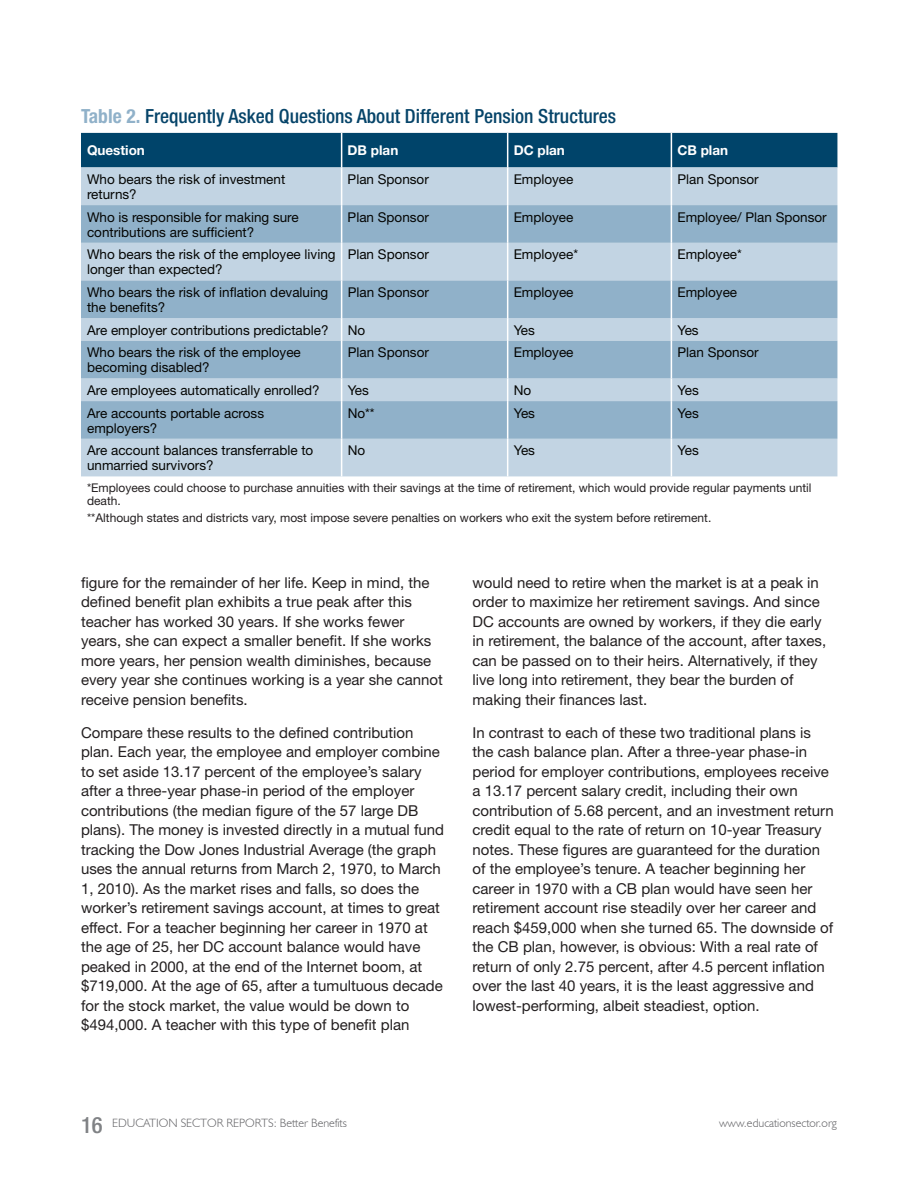
<style>
.page{position:relative;width:918px;height:1188px;background:#fff}
.page>*{position:absolute;margin:0;border:0;box-sizing:border-box;transform-origin:0 0}
.t1{font:500 condensed 19.5px "Helvetica Neue";color:#064469}
.t2{font:15px/19.5px "Helvetica Neue";color:#231f20}
.t3{font:13.5px/15px "Helvetica Neue";color:#040503}
.t4{font:700 13.5px "Helvetica Neue";color:#fff}
.t5{font:12px/13.5px "Helvetica Neue";color:#231f20}
.t6{font:300 12px "Humanist 521 BT";color:#636366}
.s1{font-weight:700;color:#90b1c9}
.s2{font-family:"Helvetica Neue";font-weight:500;font-stretch:condensed;font-size:22.5px;color:#808285}
</style>
<div class="page">
<div style="left:81px;top:133px;width:756px;height:34px;background:#00446a"></div>
<div style="left:81px;top:167px;width:756px;height:309px;background:#c2d4e3"></div>
<svg style="left:81px;top:205px;width:756px;height:234px;background:#a2bdd2"></svg>
<hr style="left:341px;top:133px;width:1px;height:34px;background:#fff">
<hr style="left:507px;top:133px;width:1px;height:34px;background:#fff">
<hr style="left:671px;top:133px;width:1px;height:34px;background:#fff">
<hr style="left:341px;top:167px;width:1px;height:38px;background:#fff">
<hr style="left:507px;top:167px;width:1px;height:38px;background:#fff">
<hr style="left:671px;top:167px;width:1px;height:38px;background:#fff">
<hr style="left:341px;top:205px;width:1px;height:38px;background:#fff">
<hr style="left:507px;top:205px;width:1px;height:38px;background:#fff">
<hr style="left:671px;top:205px;width:1px;height:38px;background:#fff">
<hr style="left:341px;top:243px;width:1px;height:37px;background:#fff">
<hr style="left:507px;top:243px;width:1px;height:37px;background:#fff">
<hr style="left:671px;top:243px;width:1px;height:37px;background:#fff">
<hr style="left:341px;top:280px;width:1px;height:38px;background:#fff">
<hr style="left:507px;top:280px;width:1px;height:38px;background:#fff">
<hr style="left:671px;top:280px;width:1px;height:38px;background:#fff">
<svg style="left:341px;top:318px;width:1px;height:23px"></svg>
<svg style="left:507px;top:318px;width:1px;height:23px"></svg>
<svg style="left:671px;top:318px;width:1px;height:23px"></svg>
<hr style="left:341px;top:341px;width:1px;height:37px;background:#fff">
<hr style="left:507px;top:341px;width:1px;height:37px;background:#fff">
<hr style="left:671px;top:341px;width:1px;height:37px;background:#fff">
<svg style="left:341px;top:378px;width:1px;height:23px"></svg>
<svg style="left:507px;top:378px;width:1px;height:23px"></svg>
<svg style="left:671px;top:378px;width:1px;height:23px"></svg>
<hr style="left:341px;top:401px;width:1px;height:38px;background:#fff">
<hr style="left:507px;top:401px;width:1px;height:38px;background:#fff">
<hr style="left:671px;top:401px;width:1px;height:38px;background:#fff">
<hr style="left:341px;top:439px;width:1px;height:37px;background:#fff">
<hr style="left:507px;top:439px;width:1px;height:37px;background:#fff">
<hr style="left:671px;top:439px;width:1px;height:37px;background:#fff">
<h1 class="t1" style="left:81px;top:105px;width:537px"><span class="s1">Table 2.</span> Frequently Asked Questions About Different Pension Structures</h1>
<p class="t4" style="left:87px;top:142px;width:59px">Question</p>
<p class="t4" style="left:348px;top:142px;width:52px">DB plan</p>
<p class="t4" style="left:514px;top:142px;width:53px">DC plan</p>
<p class="t4" style="left:677px;top:142px;width:52px">CB plan</p>
<p class="t3" style="left:87px;top:172px;width:200px">Who bears the risk of investment returns?</p>
<p class="t3" style="left:348px;top:172px;width:83px">Plan Sponsor</p>
<p class="t3" style="left:514px;top:172px;width:61px">Employee</p>
<p class="t3" style="left:677px;top:172px;width:83px">Plan Sponsor</p>
<p class="t3" style="left:87px;top:209px;width:213px">Who is responsible for making sure contributions are sufficient?</p>
<p class="t3" style="left:348px;top:209px;width:83px">Plan Sponsor</p>
<p class="t3" style="left:514px;top:209px;width:61px">Employee</p>
<p class="t3" style="left:677px;top:209px;width:151px">Employee/ Plan Sponsor</p>
<p class="t3" style="left:87px;top:247px;width:250px">Who bears the risk of the employee living longer than expected?</p>
<p class="t3" style="left:348px;top:247px;width:83px">Plan Sponsor</p>
<p class="t3" style="left:514px;top:247px;width:66px">Employee*</p>
<p class="t3" style="left:677px;top:247px;width:66px">Employee*</p>
<p class="t3" style="left:87px;top:285px;width:243px">Who bears the risk of inflation devaluing the benefits?</p>
<p class="t3" style="left:348px;top:285px;width:83px">Plan Sponsor</p>
<p class="t3" style="left:514px;top:285px;width:61px">Employee</p>
<p class="t3" style="left:677px;top:285px;width:61px">Employee</p>
<p class="t3" style="left:87px;top:322px;width:243px">Are employer contributions predictable?</p>
<p class="t3" style="left:348px;top:322px;width:19px">No</p>
<p class="t3" style="left:514px;top:322px;width:23px">Yes</p>
<p class="t3" style="left:677px;top:322px;width:23px">Yes</p>
<p class="t3" style="left:87px;top:345px;width:215px">Who bears the risk of the employee becoming disabled?</p>
<p class="t3" style="left:348px;top:345px;width:83px">Plan Sponsor</p>
<p class="t3" style="left:514px;top:345px;width:61px">Employee</p>
<p class="t3" style="left:677px;top:345px;width:83px">Plan Sponsor</p>
<p class="t3" style="left:87px;top:383px;width:234px">Are employees automatically enrolled?</p>
<p class="t3" style="left:348px;top:383px;width:23px">Yes</p>
<p class="t3" style="left:514px;top:383px;width:19px">No</p>
<p class="t3" style="left:678px;top:383px;width:23px">Yes</p>
<p class="t3" style="left:87px;top:405px;width:179px">Are accounts portable across employers?</p>
<p class="t3" style="left:348px;top:405px;width:28px">No**</p>
<p class="t3" style="left:514px;top:405px;width:23px">Yes</p>
<p class="t3" style="left:678px;top:405px;width:23px">Yes</p>
<p class="t3" style="left:87px;top:443px;width:228px">Are account balances transferrable to unmarried survivors?</p>
<p class="t3" style="left:348px;top:443px;width:19px">No</p>
<p class="t3" style="left:514px;top:443px;width:23px">Yes</p>
<p class="t3" style="left:678px;top:443px;width:23px">Yes</p>
<p class="t5" style="left:87px;top:481px;width:726px">*Employees could choose to purchase annuities with their savings at the time of retirement, which would provide regular payments until death.</p>
<p class="t5" style="left:87px;top:511px;width:626px">**Although states and districts vary, most impose severe penalties on workers who exit the system before retirement.</p>
<p class="t2" style="left:81px;top:573px;width:363px">figure for the remainder of her life. Keep in mind, the defined benefit plan exhibits a true peak after this teacher has worked 30 years. If she works fewer years, she can expect a smaller benefit. If she works more years, her pension wealth diminishes, because every year she continues working is a year she cannot receive pension benefits.</p>
<p class="t2" style="left:81px;top:723px;width:365px">Compare these results to the defined contribution plan. Each year, the employee and employer combine to set aside 13.17 percent of the employee’s salary after a three-year phase-in period of the employer contributions (the median figure of the 57 large DB plans). The money is invested directly in a mutual fund tracking the Dow Jones Industrial Average (the graph uses the annual returns from March 2, 1970, to March 1, 2010). As the market rises and falls, so does the worker’s retirement savings account, at times to great effect. For a teacher beginning her career in 1970 at the age of 25, her DC account balance would have peaked in 2000, at the end of the Internet boom, at $719,000. At the age of 65, after a tumultuous decade for the stock market, the value would be down to $494,000. A teacher with this type of benefit plan</p>
<p class="t2" style="left:472px;top:573px;width:355px">would need to retire when the market is at a peak in order to maximize her retirement savings. And since DC accounts are owned by workers, if they die early in retirement, the balance of the account, after taxes, can be passed on to their heirs. Alternatively, if they live long into retirement, they bear the burden of making their finances last.</p>
<p class="t2" style="left:472px;top:723px;width:363px">In contrast to each of these two traditional plans is the cash balance plan. After a three-year phase-in period for employer contributions, employees receive a 13.17 percent salary credit, including their own contribution of 5.68 percent, and an investment return credit equal to the rate of return on 10-year Treasury notes. These figures are guaranteed for the duration of the employee’s tenure. A teacher beginning her career in 1970 with a CB plan would have seen her retirement account rise steadily over her career and reach $459,000 when she turned 65. The downside of the CB plan, however, is obvious: With a real rate of return of only 2.75 percent, after 4.5 percent inflation over the last 40 years, it is the least aggressive and lowest-performing, albeit steadiest, option.</p>
<p class="t6" style="left:81px;top:1116px;width:267px"><span class="s2">16</span> EDUCATION SECTOR REPORTS: Better Benefits</p>
<p class="t6" style="left:719px;top:1116px;width:119px">www.educationsector.org</p>
</div>
